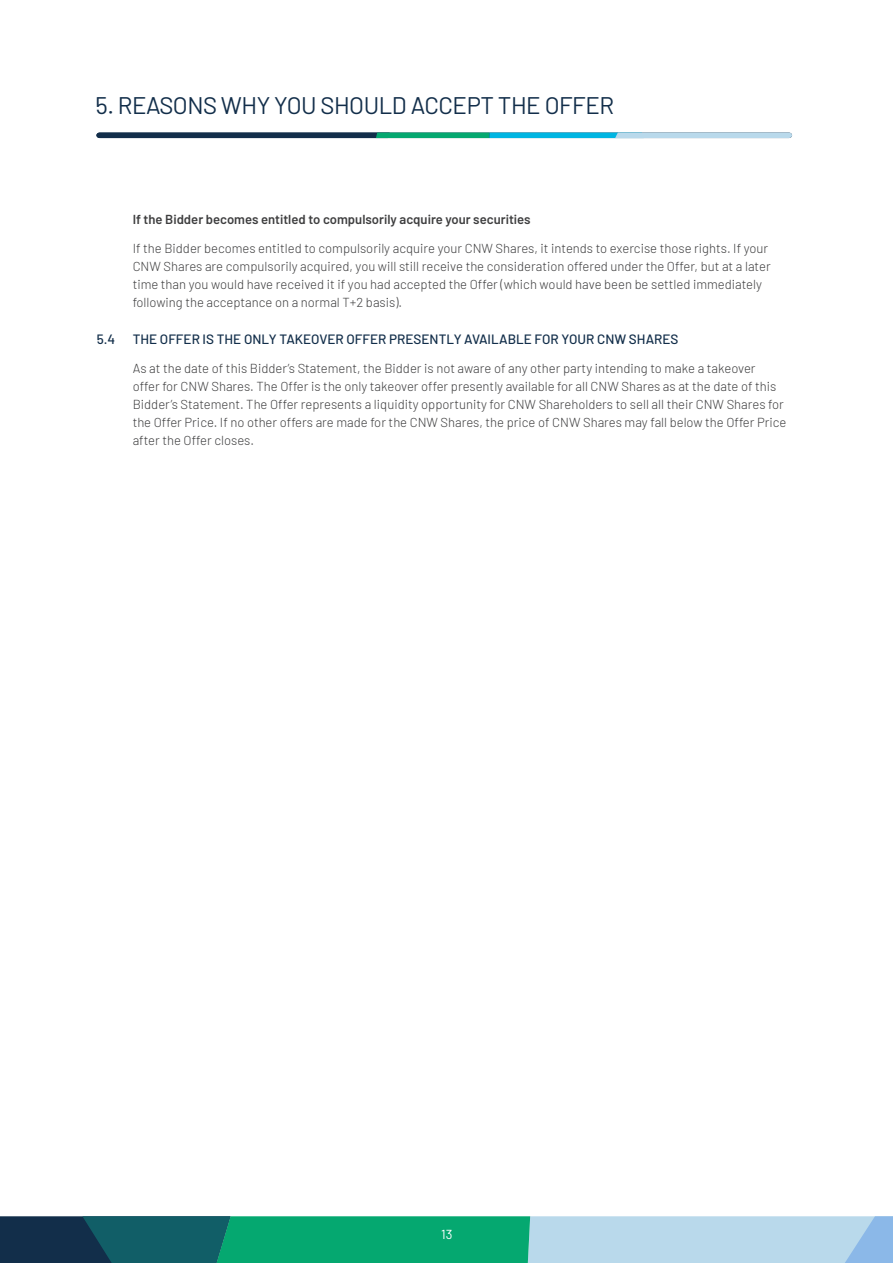
<style>
.page{position:relative;width:893px;height:1263px;background:#fff}
.page>*{position:absolute;margin:0;border:0;box-sizing:border-box;transform-origin:0 0}
.t1{font:24px "Barlow";letter-spacing:-.02em;color:#122e4a}
._1_1_header{font:500 13.5px "Barlow";color:#122e4a}
._1_1_Paragraph{font:300 13.05px/18px "Barlow";color:#3e3e3f}
._1_1_Paragraph-2{font:600 13.05px "Barlow";color:#3e3e3f}
.t2{font:13.05px "Barlow";color:#fff}
</style>
<div class="page">
<svg style="left:96px;top:133px;width:696px;height:5px"></svg>
<svg style="left:0;top:1216px;width:893px;height:47px"></svg>
<p class="t1" style="left:96px;top:88px;width:520px">5. REASONS WHY YOU SHOULD ACCEPT THE OFFER</p>
<p class="_1_1_Paragraph-2" style="left:133px;top:210px;width:399px">If the Bidder becomes entitled to compulsorily acquire your securities</p>
<p class="_1_1_Paragraph" style="left:133px;top:238px;width:639px">If the Bidder becomes entitled to compulsorily acquire your CNW Shares, it intends to exercise those rights. If your CNW Shares are compulsorily acquired, you will still receive the consideration offered under the Offer, but at a later time than you would have received it if you had accepted the Offer (which would have been be settled immediately following the acceptance on a normal T+2 basis).</p>
<p class="_1_1_header" style="left:97px;top:329px;width:20px">5.4</p>
<p class="_1_1_header" style="left:133px;top:329px;width:547px">THE OFFER IS THE ONLY TAKEOVER OFFER PRESENTLY AVAILABLE FOR YOUR CNW SHARES</p>
<p class="_1_1_Paragraph" style="left:133px;top:358px;width:655px">As at the date of this Bidder’s Statement, the Bidder is not aware of any other party intending to make a takeover<br>offer for CNW Shares. The Offer is the only takeover offer presently available for all CNW Shares as at the date of this Bidder’s Statement. The Offer represents a liquidity opportunity for CNW Shareholders to sell all their CNW Shares for the Offer Price. If no other offers are made for the CNW Shares, the price of CNW Shares may fall below the Offer Price after the Offer closes.</p>
<p class="t2" style="left:441px;top:1225px;width:13px">13</p>
</div>
